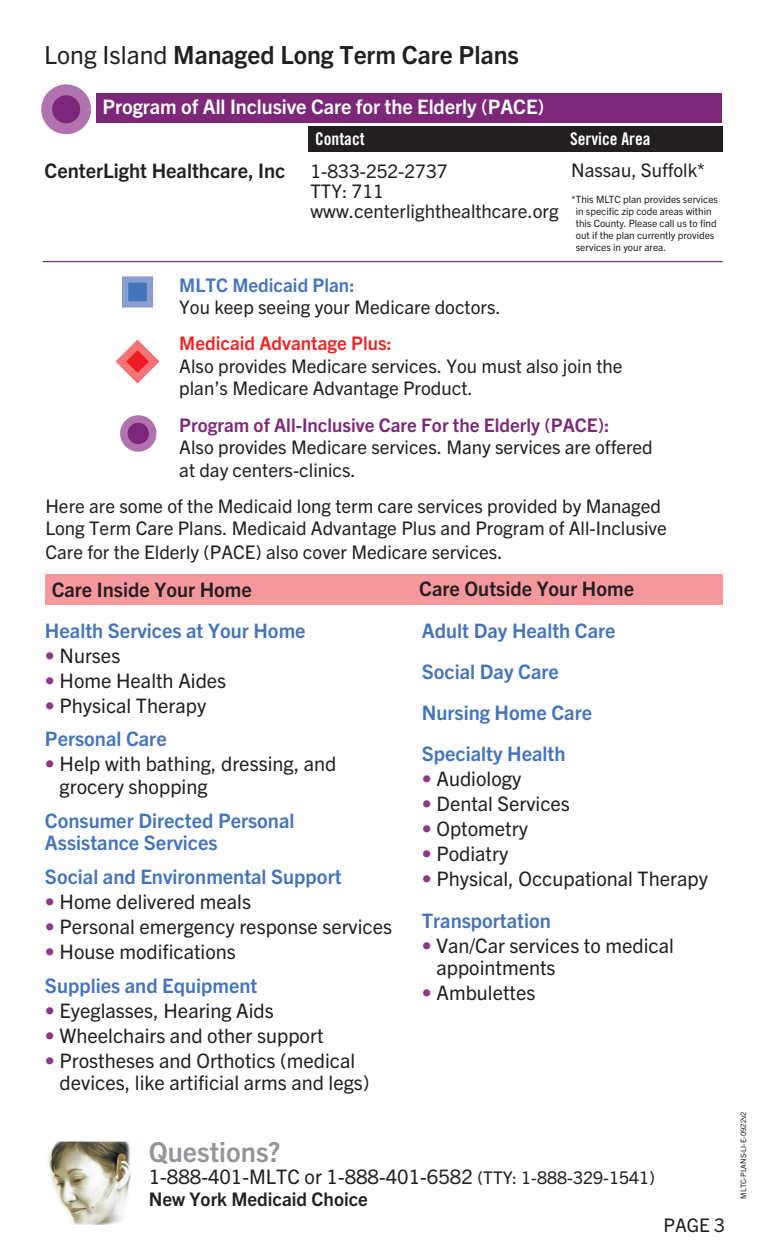
<style>
.page{position:relative;width:765px;height:1260px;background:#fff}
.page>*{position:absolute;margin:0;border:0;box-sizing:border-box;transform-origin:0 0}
.t1{font:700 27.5px "Trade Gothic Next LT Pro";color:#939598}
.t2{font:700 25px "Trade Gothic Next LT Pro";color:#231f20}
.t3{font:20px/22.5px "Trade Gothic Next LT Pro";color:#231f20}
.t4{font:700 20px/41.2px "Trade Gothic Next LT Pro";color:#4375bb}
.t5{font:700 20px "Trade Gothic Next LT Pro";color:#231f20}
.t6{font:700 20px "Trade Gothic Next LT Pro";letter-spacing:-.005em;color:#fff}
.t7{font:18.75px/23.2px "Trade Gothic Next LT Pro";color:#231f20}
.t8{font:700 18.75px "Trade Gothic Next LT Pro";color:#7c277a}
.t9{font:700 18.75px "Trade Gothic Next LT Pro";color:#ee2626}
.t10{font:700 18.75px "Trade Gothic Next LT Pro";color:#231f20}
.t11{font:700 18.75px "Trade Gothic Next LT Pro";color:#4375bb}
.t12{font:17.5px "Trade Gothic LT Std Bd Cn 20";color:#fff}
.t13{font:10px/12px "Trade Gothic Next LT Pro";color:#231f20}
.t14{font:7.5px "Trade Gothic Next LT Pro";color:#231f20}
.s1{font-weight:400}
.s2{font-weight:400;font-size:18.75px}
.s3{font-size:20px}
.s4{color:#8c398a}
.s5{font-weight:700;color:#4375bb}
.s6{font-weight:400;color:#8c398a}
.s7{font-weight:400;color:#231f20}
.s8{font-size:17.5px}
</style>
<div class="page">
<div style="left:45px;top:574px;width:677px;height:31px;background:#f5989e"></div>
<div style="left:122px;top:276px;width:31px;height:32px;background:#4375bb;border:6px solid #899fd1"></div>
<svg style="left:115px;top:339px;width:45px;height:45px"></svg>
<svg style="left:129px;top:424px;width:18px;height:19px"></svg>
<div style="left:120px;top:415px;width:36px;height:37px;border:8px solid #b173af;border-radius:50%"></div>
<div style="left:96px;top:93px;width:626px;height:29px;background:#7c277a"></div>
<div style="left:308px;top:127px;width:414px;height:25px;background:#231f20"></div>
<hr style="left:43px;top:261px;width:680px;height:1px;background:#7e2b7c">
<svg style="left:53px;top:96px;width:26px;height:26px"></svg>
<div style="left:41px;top:84px;width:50px;height:50px;border:11px solid #b173af;border-radius:50%"></div>
<img style="left:48px;top:1141px;width:83px;height:84px">
<p class="t2" style="left:44px;top:37px;width:476px"><span class="s1">Long Island</span> Managed Long Term Care Plans</p>
<p class="t6" style="left:103px;top:93px;width:443px">Program of All Inclusive Care for the Elderly (PACE)</p>
<p class="t12" style="left:315px;top:128px;width:51px">Contact</p>
<p class="t12" style="left:570px;top:128px;width:82px">Service Area</p>
<p class="t5" style="left:44px;top:157px;width:405px">CenterLight Healthcare, Inc <span class="s2">1-833-252-2737</span></p>
<p class="t7" style="left:571px;top:157px;width:135px">Nassau, Suffolk*</p>
<p class="t7" style="left:310px;top:179px;width:250px;line-height:20px">TTY: 711 www.centerlighthealthcare.org</p>
<p class="t13" style="left:576px;top:193px;width:144px;text-indent:-4px">*This MLTC plan provides services in specific zip code areas within this County. Please call us to find out if the plan currently provides services in your area.</p>
<p class="t11" style="left:179px;top:272px;width:177px">MLTC Medicaid Plan:</p>
<p class="t7" style="left:179px;top:294px;width:323px">You keep seeing your Medicare doctors.</p>
<p class="t9" style="left:179px;top:330px;width:214px">Medicaid Advantage Plus:</p>
<p class="t7" style="left:179px;top:353px;width:445px;line-height:22.5px">Also provides Medicare services. You must also join the plan’s Medicare Advantage Product.</p>
<p class="t8" style="left:179px;top:412px;width:432px">Program of All-Inclusive Care For the Elderly (PACE):</p>
<p class="t7" style="left:179px;top:435px;width:475px;line-height:22.5px">Also provides Medicare services. Many services are offered at day centers-clinics.</p>
<p class="t7" style="left:45px;top:493px;width:623px">Here are some of the Medicaid long term care services provided by Managed<br>Long Term Care Plans. Medicaid Advantage Plus and Program of All-Inclusive<br>Care for the Elderly (PACE) also cover Medicare services<span class="s3">.</span></p>
<p class="t5" style="left:419px;top:575px;width:216px">Care Outside Your Home</p>
<p class="t4" style="left:45px;top:608px;width:262px">Health Services at Your Home</p>
<p class="t3" style="left:45px;top:643px;width:77px"><span class="s4">•</span> Nurses</p>
<p class="t3" style="left:45px;top:668px;width:183px"><span class="s4">•</span> Home Health Aides</p>
<p class="t3" style="left:45px;top:687px;width:163px;line-height:33.8px"><span class="s4">•</span> Physical Therapy<br><span class="s5">Personal Care</span></p>
<p class="t3" style="left:60px;top:752px;width:278px;text-indent:-15px"><span class="s4">•</span> Help with bathing, dressing, and grocery shopping</p>
<p class="t4" style="left:45px;top:808px;width:251px;line-height:22.5px">Consumer Directed Personal<br>Assistance Services</p>
<p class="t4" style="left:45px;top:855px;width:298px">Social and Environmental Support</p>
<p class="t3" style="left:45px;top:889px;width:208px"><span class="s4">•</span> Home delivered meals</p>
<p class="t3" style="left:45px;top:914px;width:349px"><span class="s4">•</span> Personal emergency response services</p>
<p class="t4" style="left:45px;top:933px;width:214px;line-height:33.8px"><span class="s6">•</span> <span class="s7">House modifications<br></span>Supplies and Equipment</p>
<p class="t3" style="left:45px;top:998px;width:230px"><span class="s4">•</span> Eyeglasses, Hearing Aids</p>
<p class="t3" style="left:45px;top:1023px;width:280px"><span class="s4">•</span> Wheelchairs and other support</p>
<p class="t3" style="left:60px;top:1048px;width:312px;text-indent:-15px"><span class="s4">•</span> Prostheses and Orthotics (medical devices, like artificial arms and legs)</p>
<p class="t5" style="left:52px;top:576px;width:202px">Care Inside Your Home</p>
<p class="t4" style="left:422px;top:608px;width:195px">Adult Day Health Care<br>Social Day Care<br>Nursing Home Care<br>Specialty Health</p>
<p class="t3" style="left:422px;top:767px;width:101px"><span class="s4">•</span> Audiology</p>
<p class="t3" style="left:422px;top:792px;width:150px"><span class="s4">•</span> Dental Services</p>
<p class="t3" style="left:422px;top:817px;width:108px"><span class="s4">•</span> Optometry</p>
<p class="t3" style="left:422px;top:842px;width:88px"><span class="s4">•</span> Podiatry</p>
<p class="t3" style="left:422px;top:857px;width:288px;line-height:41.2px"><span class="s4">•</span> Physical, Occupational Therapy<br><span class="s5">Transportation</span></p>
<p class="t3" style="left:436px;top:933px;width:239px;text-indent:-15px"><span class="s4">•</span> Van/Car services to medical appointments</p>
<p class="t3" style="left:422px;top:980px;width:115px"><span class="s4">•</span> Ambulettes</p>
<h1 class="t1" style="left:149px;top:1133px;width:133px">Questions?</h1>
<p class="t3" style="left:149px;top:1165px;width:508px">1-888-401-MLTC or 1-888-401-6582 <span class="s8">(TTY: 1-888-329-1541)</span></p>
<p class="t10" style="left:149px;top:1186px;width:221px">New York Medicaid Choice</p>
<p class="t7" style="left:663px;top:1212px;width:63px">PAGE 3</p>
<p class="t14" style="left:738px;top:1199px;width:89px;rotate:-90deg">MLTC-PLANS-LI-E-0922v2</p>
</div>
